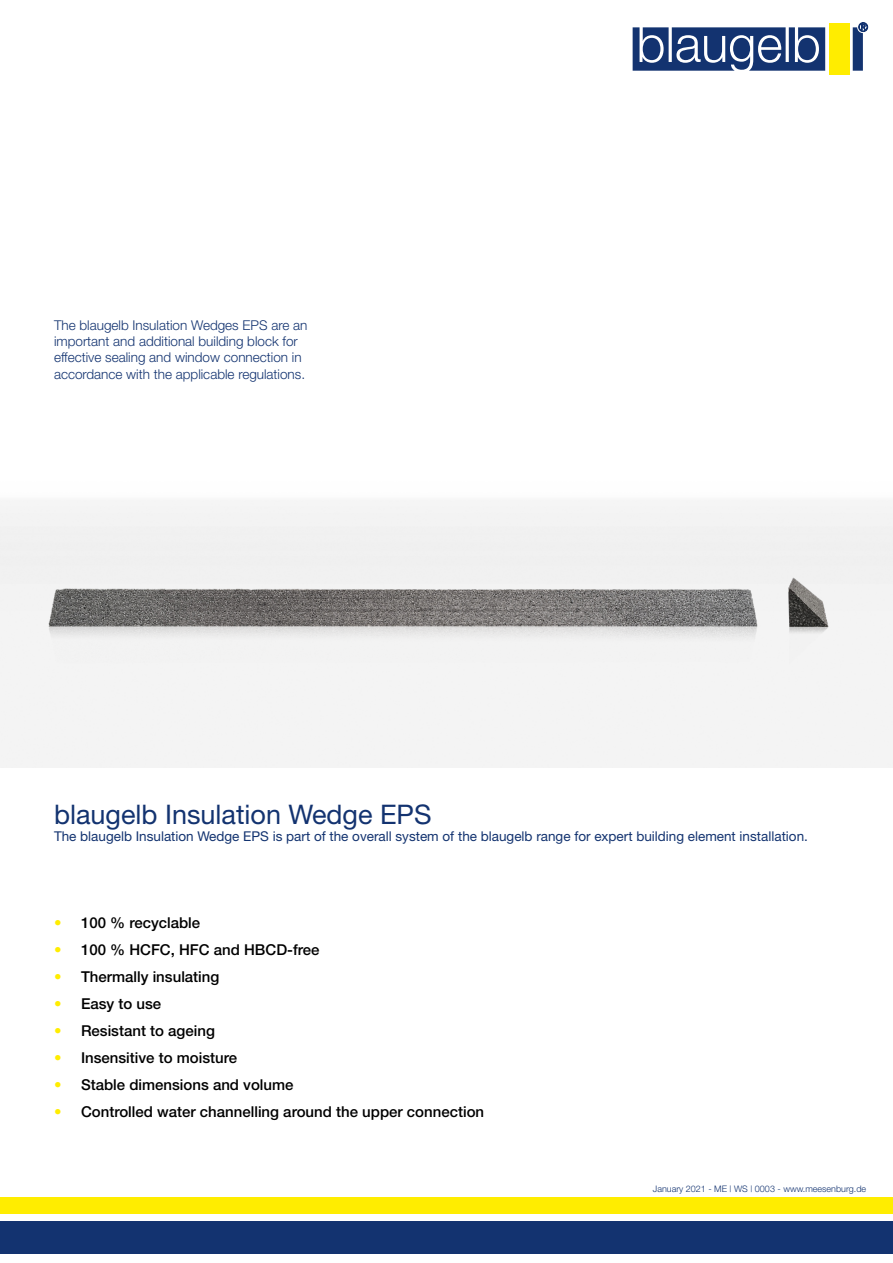
<style>
.page{position:relative;width:893px;height:1263px;background:#fff}
.page>*{position:absolute;margin:0;border:0;box-sizing:border-box;transform-origin:0 0}
.t1{font:27px "Helvetica Neue";color:#133370}
.t2{font:500 15px "Helvetica Neue";color:#000}
.t3{font:300 13.5px/16.2px "Helvetica Neue LT Std";color:#133370}
.t4{font:13.5px "Helvetica Neue";color:#133370}
.t5{font:300 9px "Helvetica Neue";color:#133370}
.s1{color:#ffed00}
</style>
<div class="page">
<div style="left:0;top:1222px;width:893px;height:32px;background:#133370"></div>
<div style="left:0;top:1197px;width:893px;height:17px;background:#ffed00"></div>
<svg style="left:633px;top:22px;width:235px;height:49px"></svg>
<div style="left:829px;top:23px;width:20px;height:51px;background:#ffed00"></div>
<img style="left:47px;top:531px;width:814px;height:171px">
<p class="t3" style="left:54px;top:317px;width:255px">The blaugelb Insulation Wedges EPS are an important and additional building block for effective sealing and window connection in accordance with the applicable regulations.</p>
<h1 class="t1" style="left:54px;top:798px;width:379px">blaugelb Insulation Wedge EPS</h1>
<p class="t4" style="left:54px;top:828px;width:755px">The blaugelb Insulation Wedge EPS is part of the overall system of the blaugelb range for expert building element installation.</p>
<p class="t2" style="left:54px;top:914px;width:148px"><span class="s1">•</span> 100 % recyclable</p>
<p class="t2" style="left:54px;top:941px;width:267px"><span class="s1">•</span> 100 % HCFC, HFC and HBCD-free</p>
<p class="t2" style="left:54px;top:968px;width:167px"><span class="s1">•</span> Thermally insulating</p>
<p class="t2" style="left:54px;top:995px;width:109px"><span class="s1">•</span> Easy to use</p>
<p class="t2" style="left:54px;top:1022px;width:162px"><span class="s1">•</span> Resistant to ageing</p>
<p class="t2" style="left:54px;top:1049px;width:185px"><span class="s1">•</span> Insensitive to moisture</p>
<p class="t2" style="left:54px;top:1076px;width:241px"><span class="s1">•</span> Stable dimensions and volume</p>
<p class="t2" style="left:54px;top:1103px;width:432px"><span class="s1">•</span> Controlled water channelling around the upper connection</p>
<p class="t5" style="left:653px;top:1183px;width:215px">January 2021 - ME | WS | 0003 - www.meesenburg.de</p>
</div>
